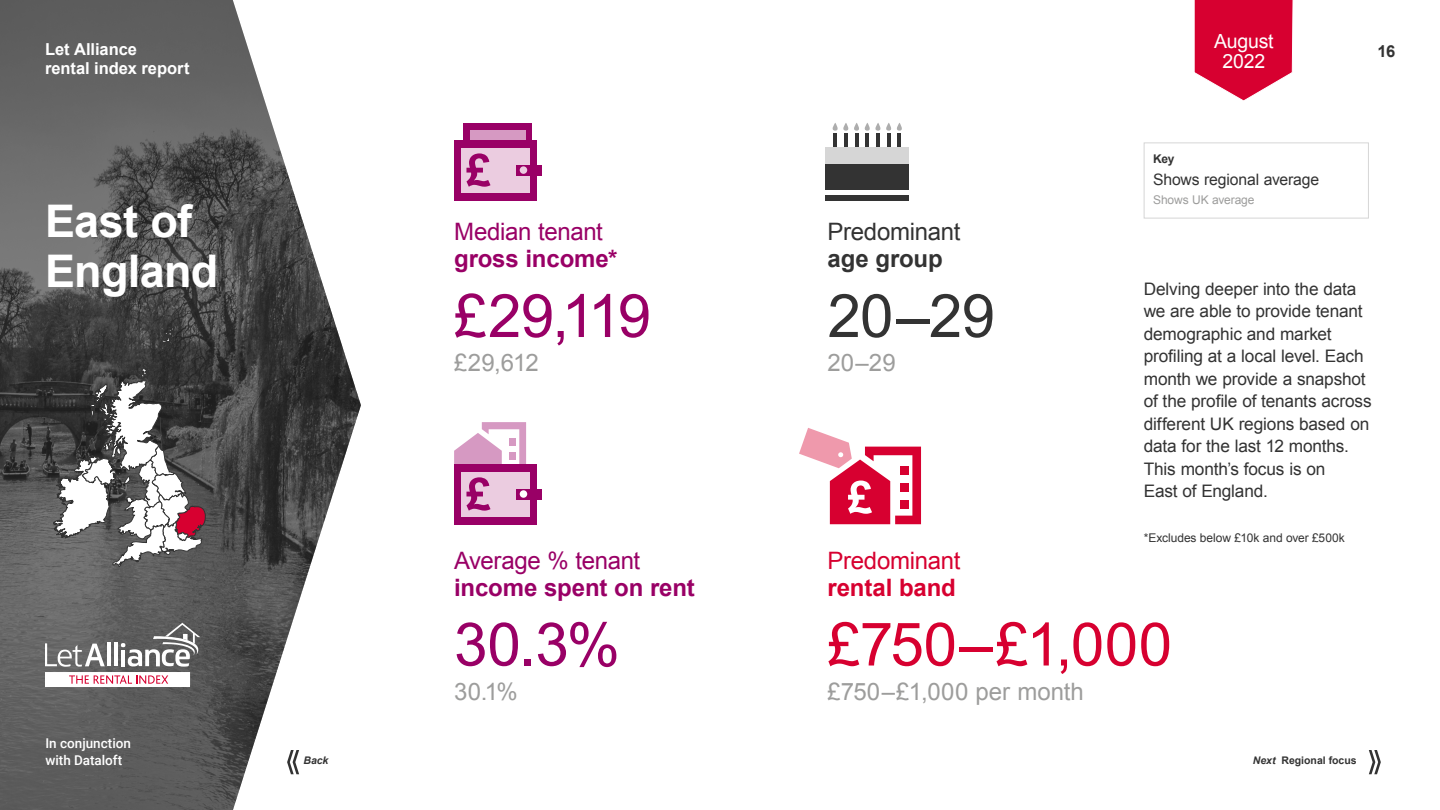
<style>
.page{position:relative;width:1440px;height:810px;background:#fff}
.page>*{position:absolute;margin:0;border:0;box-sizing:border-box;transform-origin:0 0}
.t1{font:60px "Arial";letter-spacing:-.035em;color:#906}
.t2{font:60px "Arial";color:#d70030}
.t3{font:60px "Arial";color:#333}
.t4{font:700 45px/49.5px "Arial";letter-spacing:-.015em;color:#fff}
.t5{font:24px "Arial";color:#9d9d9c}
.t6{font:700 24px "Arial";letter-spacing:-.005em;color:#906}
.t7{font:24px "Arial";letter-spacing:-.015em;color:#906}
.t8{font:24px "Arial";letter-spacing:-.015em;color:#333}
.t9{font:24px "Arial";letter-spacing:-.015em;color:#d70030}
.t10{font:700 24px "Arial";letter-spacing:-.005em;color:#d70030}
.t11{font:700 24px "Arial";letter-spacing:-.01em;color:#333}
.t12{font:19.5px/19.5px "Arial";letter-spacing:-.01em;color:#fff;text-align:center}
.t13{font:17.25px/22.5px "Arial";letter-spacing:-.01em;color:#333}
.t14{font:700 16.5px/18.8px "Arial";letter-spacing:-.005em;color:#fff}
.t15{font:700 16.5px "Arial";color:#333}
.t16{font:15.75px "Arial";letter-spacing:-.01em;color:#333}
.t17{font:500 13.5px/16.5px "Roboto";color:#fff}
.t18{font:12px "Arial";letter-spacing:-.005em;color:#333}
.t19{font:12px "Arial";letter-spacing:-.005em;color:#9d9d9c}
.t20{font:700 12px "Arial";color:#333}
.t21{font:700 10.5px "Arial";color:#333}
.t22{font:italic 700 10.5px "Arial";color:#333}
.s1{font-style:italic}
</style>
<div class="page">
<img style="left:0;top:0;width:361px;height:810px">
<svg style="left:1194px;top:0;width:99px;height:101px;background:#dd2851"></svg>
<div style="left:1144px;top:142px;width:225px;height:76px;background:#fff;border:1px solid #d6d6d6"></div>
<div style="left:463px;top:123px;width:69px;height:54px;background:#906"></div>
<div style="left:470px;top:130px;width:56px;height:40px;background:#d699c2"></div>
<div style="left:454px;top:140px;width:83px;height:60px;background:#906"></div>
<div style="left:462px;top:148px;width:68px;height:44px;background:#ebcce0"></div>
<div style="left:516px;top:165px;width:26px;height:10px;background:#906"></div>
<div style="left:520px;top:166px;width:7px;height:8px;background:#ebcce0;border-radius:50%"></div>
<svg style="left:466px;top:153px;width:25px;height:34px"></svg>
<div style="left:454px;top:464px;width:83px;height:60px;background:#906"></div>
<div style="left:462px;top:472px;width:68px;height:44px;background:#ebcce0"></div>
<div style="left:516px;top:489px;width:26px;height:10px;background:#906"></div>
<svg style="left:454px;top:422px;width:72px;height:89px"></svg>
<svg style="left:799px;top:428px;width:122px;height:96px"></svg>
<div style="left:825px;top:164px;width:84px;height:26px;background:#333"></div>
<hr style="left:833px;top:134px;width:4px;height:21px;background:#333">
<hr style="left:844px;top:134px;width:4px;height:21px;background:#333">
<hr style="left:855px;top:134px;width:3px;height:21px;background:#333">
<hr style="left:865px;top:134px;width:4px;height:21px;background:#333">
<hr style="left:887px;top:134px;width:3px;height:21px;background:#333">
<hr style="left:876px;top:134px;width:4px;height:21px;background:#333">
<hr style="left:898px;top:134px;width:3px;height:21px;background:#333">
<svg style="left:832px;top:123px;width:70px;height:8px"></svg>
<div style="left:825px;top:147px;width:84px;height:17px;background:#d6d6d6"></div>
<div style="left:825px;top:195px;width:84px;height:5px;background:#333"></div>
<svg style="left:53px;top:307px;width:159px;height:300px"></svg>
<svg style="left:45px;top:643px;width:60px;height:24px"></svg>
<hr style="left:107px;top:643px;width:3px;height:23px;background:#fff">
<hr style="left:114px;top:643px;width:4px;height:23px;background:#fff">
<svg style="left:121px;top:623px;width:83px;height:44px"></svg>
<div style="left:45px;top:672px;width:145px;height:15px;background:#fff"></div>
<svg style="left:69px;top:675px;width:99px;height:9px"></svg>
<svg style="left:1369px;top:750px;width:12px;height:24px"></svg>
<svg style="left:287px;top:750px;width:12px;height:24px"></svg>
<p class="t14" style="left:45px;top:40px;width:146px">Let Alliance<br>rental index report</p>
<h2 class="t4" style="left:45px;top:198px;width:175px">East of<br>England</h2>
<p class="t17" style="left:45px;top:735px;width:87px">In conjunction with Dataloft</p>
<p class="t22" style="left:303px;top:754px;width:27px">Back</p>
<h3 class="t7" style="left:454px;top:216px;width:150px">Median tenant</h3>
<h3 class="t6" style="left:454px;top:243px;width:165px">gross income*</h3>
<h1 class="t1" style="left:454px;top:277px;width:199px">£29,119</h1>
<h3 class="t5" style="left:454px;top:347px;width:86px">£29,612</h3>
<h3 class="t7" style="left:454px;top:545px;width:188px">Average % tenant</h3>
<h3 class="t6" style="left:454px;top:571px;width:242px">income spent on rent</h3>
<h1 class="t1" style="left:454px;top:605px;width:167px">30.3%</h1>
<h3 class="t5" style="left:454px;top:676px;width:65px">30.1%</h3>
<h3 class="t8" style="left:828px;top:216px;width:134px">Predominant</h3>
<h3 class="t11" style="left:828px;top:243px;width:117px">age group</h3>
<h1 class="t3" style="left:828px;top:277px;width:169px">20–29</h1>
<h3 class="t5" style="left:828px;top:347px;width:70px">20–29</h3>
<h3 class="t9" style="left:828px;top:545px;width:134px">Predominant</h3>
<h3 class="t10" style="left:828px;top:571px;width:130px">rental band</h3>
<p class="t20" style="left:1153px;top:151px;width:23px">Key</p>
<p class="t12" style="left:1214px;top:32px;width:61px">August<br>2022</p>
<p class="t16" style="left:1153px;top:169px;width:168px">Shows regional average</p>
<p class="t19" style="left:1153px;top:192px;width:103px">Shows UK average</p>
<p class="t15" style="left:1378px;top:40px;width:19px">16</p>
<p class="t13" style="left:1144px;top:277px;width:230px">Delving deeper into the data we are able to provide tenant demographic and market profiling at a local level. Each month we provide a snapshot of the profile of tenants across different UK regions based on data for the last 12 months.<br>This month’s focus is on<br>East of England.</p>
<p class="t18" style="left:1144px;top:530px;width:203px">*Excludes below £10k and over £500k</p>
<h1 class="t2" style="left:828px;top:605px;width:346px">£750–£1,000</h1>
<h3 class="t5" style="left:828px;top:676px;width:258px">£750–£1,000 per month</h3>
<p class="t21" style="left:1253px;top:754px;width:105px"><span class="s1">Next</span> Regional focus</p>
</div>
